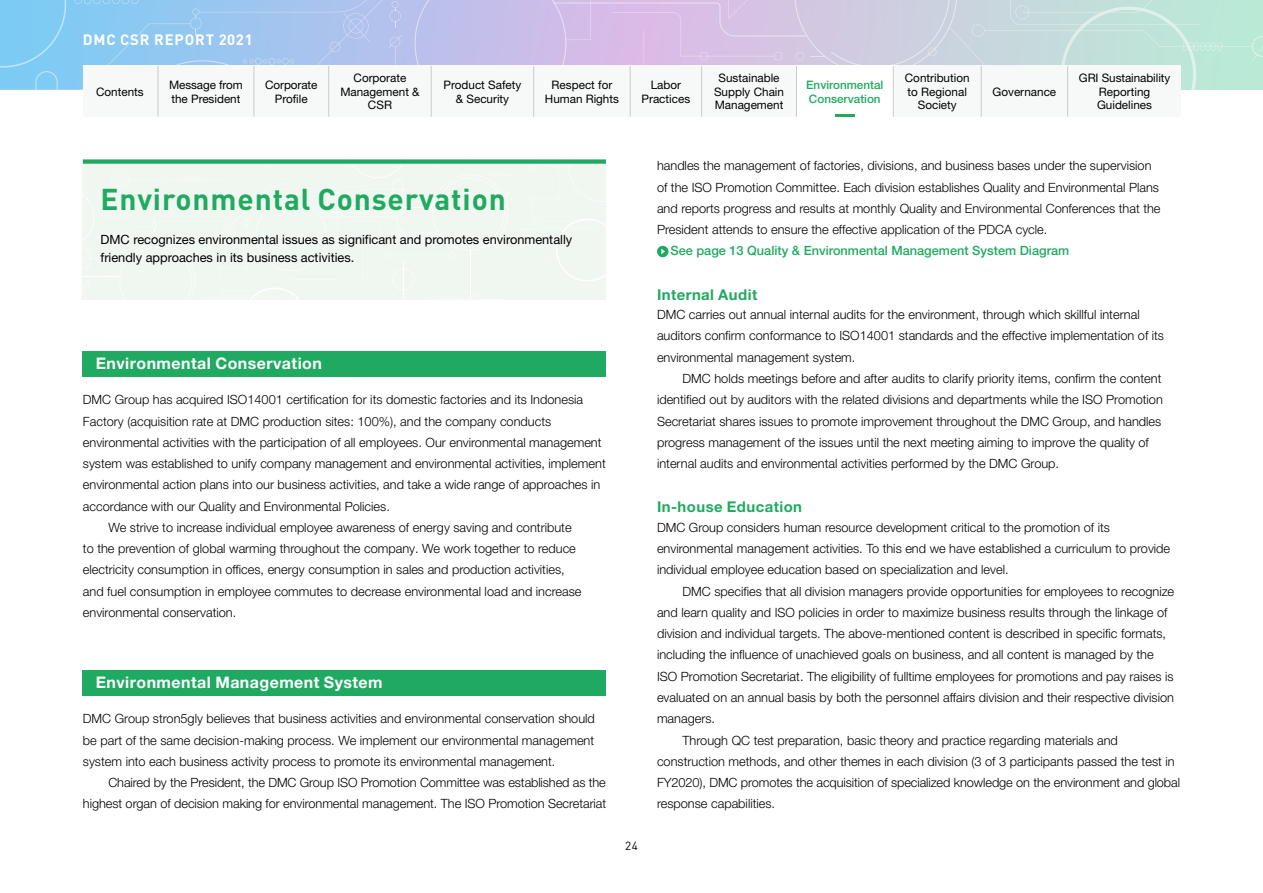
<style>
.page{position:relative;width:1263px;height:893px;background:#fff}
.page>*{position:absolute;margin:0;border:0;box-sizing:border-box;transform-origin:0 0}
.t1{font:700 29.7px "DIN";letter-spacing:.03em;color:#20aa61}
.t2{font:700 15.9px "Helvetica Neue LT Pro";letter-spacing:.03em;color:#fff}
.t3{font:700 14.85px "Helvetica Neue LT Pro";letter-spacing:.03em;color:#20aa61}
.t4{font:700 14.85px "DIN";letter-spacing:.06em;color:#fff}
.t5{font:300 12.75px/21.3px "Helvetica Neue LT Pro";color:#000}
.t6{font:12.75px/18.1px "Helvetica Neue LT Pro";color:#000}
.t7{font:500 12.75px "Helvetica Neue LT Pro";color:#20aa61}
.t8{font:11.7px/13.8px "Helvetica Neue LT Pro";color:#000;text-align:center}
.t9{font:500 11.7px/13.8px "Helvetica Neue LT Pro";color:#20aa61}
.t10{font:11.7px "DIN";color:#000}
</style>
<div class="page">
<svg style="left:0;top:0;width:1263px;height:89px;background:#bacce6"></svg>
<div style="left:83px;top:66px;width:1097px;height:51px;background:#f7f8f8"></div>
<div style="left:796px;top:66px;width:97px;height:51px;background:#fff"></div>
<div style="left:83px;top:164px;width:523px;height:136px;background:#f0f7f0"></div>
<div style="left:83px;top:159px;width:523px;height:5px;background:#20aa61"></div>
<div style="left:83px;top:351px;width:523px;height:26px;background:#20aa61"></div>
<div style="left:83px;top:670px;width:523px;height:26px;background:#20aa61"></div>
<div style="left:657px;top:246px;width:11px;height:11px;background:#20aa61;border-radius:50%"></div>
<svg style="left:661px;top:249px;width:4px;height:5px"></svg>
<hr style="left:158px;top:66px;width:1px;height:51px;background:#c9caca">
<hr style="left:254px;top:66px;width:1px;height:51px;background:#c9caca">
<hr style="left:328px;top:66px;width:1px;height:51px;background:#c9caca">
<hr style="left:431px;top:66px;width:1px;height:51px;background:#c9caca">
<hr style="left:533px;top:66px;width:1px;height:51px;background:#c9caca">
<hr style="left:630px;top:66px;width:1px;height:51px;background:#c9caca">
<hr style="left:701px;top:66px;width:1px;height:51px;background:#c9caca">
<hr style="left:796px;top:66px;width:1px;height:51px;background:#c9caca">
<hr style="left:893px;top:66px;width:1px;height:51px;background:#c9caca">
<hr style="left:981px;top:66px;width:1px;height:51px;background:#c9caca">
<hr style="left:1067px;top:66px;width:1px;height:51px;background:#c9caca">
<hr style="left:835px;top:114px;width:20px;height:3px;background:#20aa61">
<p class="t4" style="left:83px;top:30px;width:172px">DMC CSR REPORT 2021</p>
<p class="t8" style="left:169px;top:77px;width:75px;text-align:left">Message from the President</p>
<p class="t8" style="left:265px;top:77px;width:54px">Corporate<br>Profile</p>
<p class="t8" style="left:340px;top:70px;width:81px">Corporate<br>Management &amp;<br>CSR</p>
<p class="t8" style="left:444px;top:77px;width:79px">Product Safety &amp; Security</p>
<p class="t8" style="left:545px;top:77px;width:75px">Respect for<br>Human Rights</p>
<p class="t8" style="left:641px;top:77px;width:50px">Labor<br>Practices</p>
<p class="t8" style="left:714px;top:70px;width:71px">Sustainable<br>Supply Chain<br>Management</p>
<p class="t8" style="left:905px;top:70px;width:66px">Contribution to Regional<br>Society</p>
<p class="t8" style="left:96px;top:84px;width:49px">Contents</p>
<p class="t9" style="left:806px;top:77px;width:79px">Environmental<br>Conservation</p>
<p class="t8" style="left:992px;top:84px;width:65px">Governance</p>
<p class="t8" style="left:1079px;top:70px;width:93px">GRI Sustainability<br>Reporting<br>Guidelines</p>
<h1 class="t1" style="left:101px;top:180px;width:407px">Environmental Conservation</h1>
<p class="t6" style="left:101px;top:230px;width:473px">DMC recognizes environmental issues as significant and promotes environmentally friendly approaches in its business activities.</p>
<p class="t2" style="left:96px;top:354px;width:228px">Environmental Conservation</p>
<p class="t5" style="left:83px;top:389px;width:502px">DMC Group has acquired ISO14001 certification for its domestic factories and its Indonesia</p>
<p class="t5" style="left:83px;top:410px;width:470px">Factory (acquisition rate at DMC production sites: 100%), and the company conducts</p>
<p class="t5" style="left:83px;top:431px;width:520px">environmental activities with the participation of all employees. Our environmental management</p>
<p class="t5" style="left:83px;top:453px;width:524px">system was established to unify company management and environmental activities, implement</p>
<p class="t5" style="left:83px;top:474px;width:519px">environmental action plans into our business activities, and take a wide range of approaches in</p>
<p class="t5" style="left:83px;top:495px;width:308px">accordance with our Quality and Environmental Policies.</p>
<p class="t5" style="left:108px;top:516px;width:465px">We strive to increase individual employee awareness of energy saving and contribute</p>
<p class="t5" style="left:83px;top:538px;width:494px">to the prevention of global warming throughout the company. We work together to reduce</p>
<p class="t5" style="left:83px;top:559px;width:483px">electricity consumption in offices, energy consumption in sales and production activities,</p>
<p class="t5" style="left:83px;top:580px;width:500px">and fuel consumption in employee commutes to decrease environmental load and increase</p>
<p class="t5" style="left:83px;top:601px;width:155px">environmental conservation.</p>
<p class="t2" style="left:96px;top:673px;width:289px">Environmental Management System</p>
<p class="t5" style="left:83px;top:708px;width:513px;text-align:justify">DMC Group stron5gly believes that business activities and environmental conservation should be part of the same decision-making process. We implement our environmental management system into each business activity process to promote its environmental management.</p>
<p class="t5" style="left:83px;top:772px;width:525px;text-align:right">Chaired by the President, the DMC Group ISO Promotion Committee was established as the highest organ of decision making for environmental management. The ISO Promotion Secretariat</p>
<p class="t10" style="left:625px;top:838px;width:14px">24</p>
<p class="t5" style="left:657px;top:155px;width:505px">handles the management of factories, divisions, and business bases under the supervision of the ISO Promotion Committee. Each division establishes Quality and Environmental Plans and reports progress and results at monthly Quality and Environmental Conferences that the President attends to ensure the effective application of the PDCA cycle.</p>
<p class="t7" style="left:670px;top:243px;width:400px">See page 13 Quality &amp; Environmental Management System Diagram</p>
<p class="t3" style="left:657px;top:285px;width:102px">Internal Audit</p>
<p class="t5" style="left:657px;top:304px;width:509px">DMC carries out annual internal audits for the environment, through which skillful internal auditors confirm conformance to ISO14001 standards and the effective implementation of its environmental management system.</p>
<p class="t5" style="left:657px;top:368px;width:507px;text-indent:26px">DMC holds meetings before and after audits to clarify priority items, confirm the content identified out by auditors with the related divisions and departments while the ISO Promotion Secretariat shares issues to promote improvement throughout the DMC Group, and handles progress management of the issues until the next meeting aiming to improve the quality of internal audits and environmental activities performed by the DMC Group.</p>
<p class="t3" style="left:657px;top:498px;width:147px">In-house Education</p>
<p class="t5" style="left:657px;top:516px;width:515px">DMC Group considers human resource development critical to the promotion of its environmental management activities. To this end we have established a curriculum to provide individual employee education based on specialization and level.</p>
<p class="t5" style="left:682px;top:580px;width:493px">DMC specifies that all division managers provide opportunities for employees to recognize</p>
<p class="t5" style="left:657px;top:601px;width:512px">and learn quality and ISO policies in order to maximize business results through the linkage of</p>
<p class="t5" style="left:657px;top:623px;width:511px">division and individual targets. The above-mentioned content is described in specific formats,</p>
<p class="t5" style="left:657px;top:644px;width:498px">including the influence of unachieved goals on business, and all content is managed by the</p>
<p class="t5" style="left:657px;top:665px;width:518px">ISO Promotion Secretariat. The eligibility of fulltime employees for promotions and pay raises is</p>
<p class="t5" style="left:657px;top:686px;width:518px">evaluated on an annual basis by both the personnel affairs division and their respective division</p>
<p class="t5" style="left:657px;top:708px;width:60px">managers.</p>
<p class="t5" style="left:682px;top:729px;width:437px">Through QC test preparation, basic theory and practice regarding materials and</p>
<p class="t5" style="left:657px;top:750px;width:519px">construction methods, and other themes in each division (3 of 3 participants passed the test in</p>
<p class="t5" style="left:657px;top:772px;width:525px">FY2020), DMC promotes the acquisition of specialized knowledge on the environment and global</p>
<p class="t5" style="left:657px;top:793px;width:120px">response capabilities.</p>
</div>
